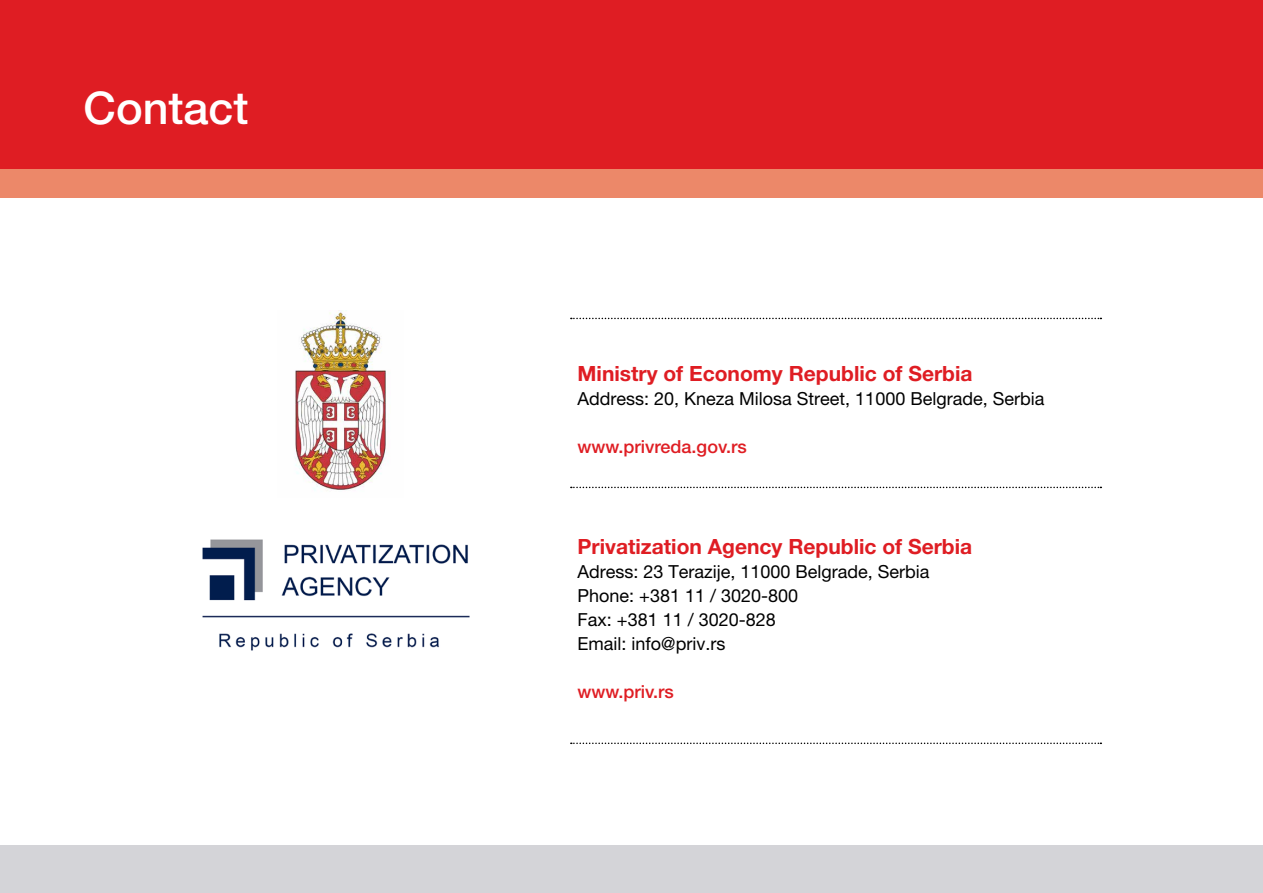
<style>
.page{position:relative;width:1263px;height:893px;background:#fff}
.page>*{position:absolute;margin:0;border:0;box-sizing:border-box;transform-origin:0 0}
.t1{font:500 45px "Helvetica Neue LT Pro";color:#fff}
.t2{font:700 21px "Helvetica Neue LT Pro";color:#df1d23}
.t3{font:18px/24px "Helvetica Neue LT Pro";color:#000}
.t4{font:500 18px "Helvetica Neue LT Pro";color:#df1d23}
</style>
<div class="page">
<div style="left:0;top:0;width:1263px;height:176px;background:#df1d23"></div>
<div style="left:0;top:169px;width:1263px;height:28px;background:#ec8869"></div>
<div style="left:0;top:845px;width:1263px;height:48px;background:#d4d4d8"></div>
<svg style="left:571px;top:487px;width:530px;height:1px"></svg>
<svg style="left:571px;top:743px;width:530px;height:1px"></svg>
<svg style="left:571px;top:318px;width:530px;height:1px"></svg>
<img style="left:202px;top:539px;width:268px;height:112px">
<img style="left:294px;top:310px;width:92px;height:181px">
<h1 class="t1" style="left:84px;top:81px;width:167px">Contact</h1>
<p class="t2" style="left:578px;top:360px;width:396px">Ministry of Economy Republic of Serbia</p>
<p class="t3" style="left:578px;top:386px;width:468px">Address: 20, Kneza Milosa Street, 11000 Belgrade, Serbia</p>
<p class="t4" style="left:578px;top:436px;width:171px">www.privreda.gov.rs</p>
<p class="t2" style="left:578px;top:534px;width:396px">Privatization Agency Republic of Serbia</p>
<p class="t3" style="left:578px;top:560px;width:354px">Adress: 23 Terazije, 11000 Belgrade, Serbia<br>Phone: +381 11 / 3020-800<br>Fax: +381 11 / 3020-828<br>Email: info@priv.rs</p>
<p class="t4" style="left:578px;top:681px;width:98px">www.priv.rs</p>
</div>
